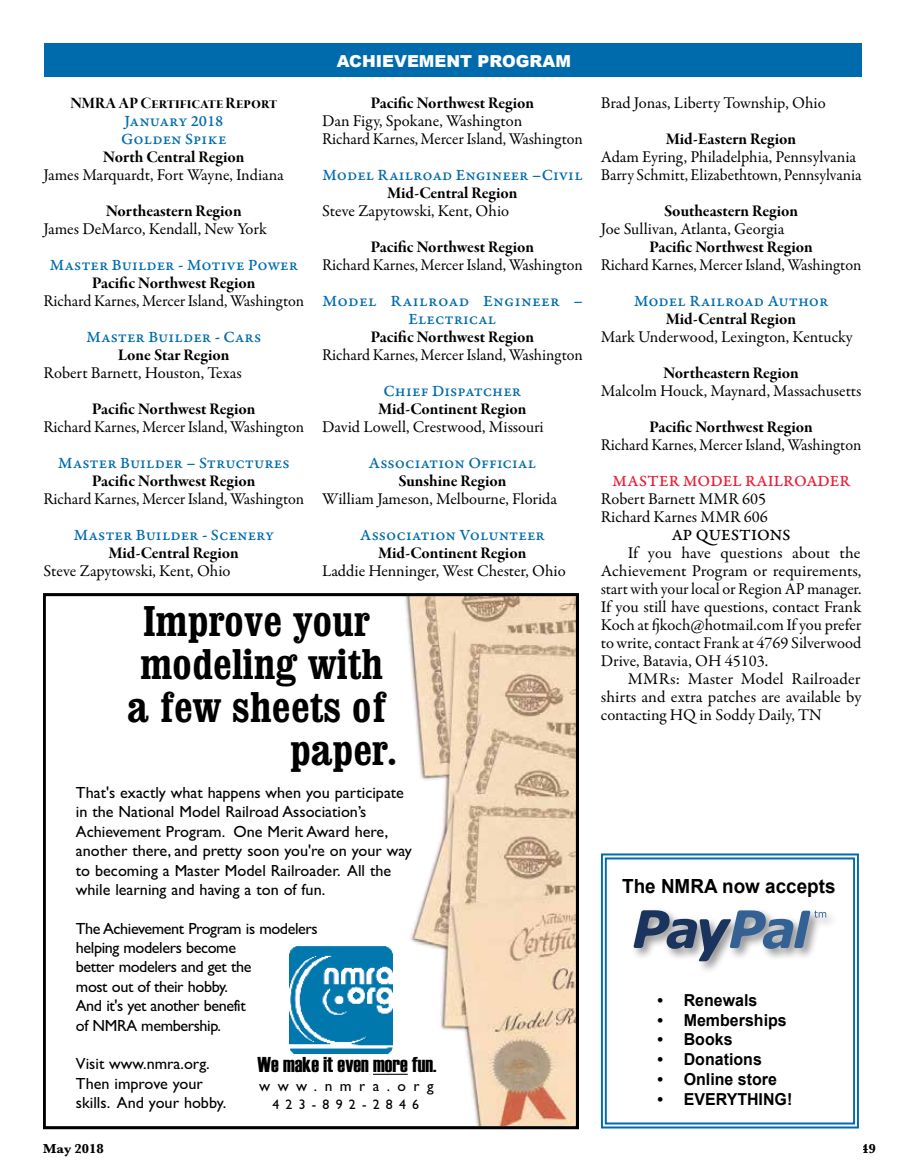
<style>
.page{position:relative;width:905px;height:1175px;background:#fff}
.page>*{position:absolute;margin:0;border:0;box-sizing:border-box;transform-origin:0 0}
.t1{font:700 condensed 43.05px "Clarendon";color:#000}
.t2{font:21.45px "Haettenschweiler";color:#000}
.t3{font:700 19.5px "Arial";color:#000}
.t4{font:16.5px/18px "Garamond Premr Pro";letter-spacing:-.005em;color:#000}
.t5{font:16.5px "Garamond Premr Pro Bd Subh";color:#000}
.t6{font:16.5px/18px "Garamond Premr Pro Med Capt";color:#006bac}
.t7{font:700 16.5px "Arial";color:#000}
.t8{font:16.5px "Garamond Premr Pro Bd Disp";letter-spacing:.01em;color:#000}
.t9{font:16.5px "Garamond Premr Pro Med Capt";letter-spacing:.01em;color:#e82037}
.t10{font:900 16.5px "Arial";color:#fff}
.t11{font:16.5px "Garamond Premr Pro Med Capt";letter-spacing:.01em;color:#000}
.t12{font:16.2px/19.4px "Gill Sans";color:#000}
.t13{font:16.2px/19.4px "Gill Sans";letter-spacing:-.025em;color:#000}
.t14{font:15.3px "Gill Sans";letter-spacing:.485em;color:#000}
.t15{font:13.8px "Gill Sans";letter-spacing:.45em;color:#000}
.t16{font:700 13.5px "Baskerville";color:#000}
</style>
<div class="page">
<div style="left:44px;top:44px;width:817px;height:33px;background:#006bac"></div>
<img style="left:403px;top:597px;width:172px;height:528px">
<img style="left:289px;top:946px;width:103px;height:107px">
<hr style="left:373px;top:1073px;width:35px;height:1px;background:#000">
<div style="left:44px;top:593px;width:535px;height:536px;border:3px solid #000"></div>
<svg style="left:601px;top:853px;width:258px;height:276px"></svg>
<div style="left:604px;top:857px;width:251px;height:267px;border:2px solid #006bac"></div>
<div style="left:631px;top:907px;width:207px;height:66px;background:#fff"></div>
<svg style="left:633px;top:910px;width:193px;height:51px"></svg>
<p class="t8" style="left:70px;top:94px;width:208px">NMRA AP Certificate Report</p>
<p class="t6" style="left:121px;top:112px;width:107px">January 2018<br>Golden Spike</p>
<p class="t5" style="left:103px;top:147px;width:143px">North Central Region</p>
<p class="t4" style="left:44px;top:166px;width:242px">James Marquardt, Fort Wayne, Indiana</p>
<p class="t5" style="left:106px;top:201px;width:137px">Northeastern Region</p>
<p class="t4" style="left:44px;top:220px;width:225px">James DeMarco, Kendall, New York</p>
<p class="t6" style="left:50px;top:256px;width:250px">Master Builder - Motive Power</p>
<p class="t5" style="left:92px;top:273px;width:165px">Pacific Northwest Region</p>
<p class="t4" style="left:44px;top:292px;width:262px">Richard Karnes, Mercer Island, Washington</p>
<p class="t6" style="left:86px;top:328px;width:177px">Master Builder - Cars</p>
<p class="t5" style="left:118px;top:345px;width:113px">Lone Star Region</p>
<p class="t4" style="left:44px;top:364px;width:200px">Robert Barnett, Houston, Texas</p>
<p class="t5" style="left:92px;top:399px;width:165px">Pacific Northwest Region</p>
<p class="t4" style="left:44px;top:418px;width:262px">Richard Karnes, Mercer Island, Washington</p>
<p class="t6" style="left:58px;top:454px;width:233px">Master Builder – Structures</p>
<p class="t5" style="left:92px;top:471px;width:165px">Pacific Northwest Region</p>
<p class="t4" style="left:44px;top:490px;width:262px">Richard Karnes, Mercer Island, Washington</p>
<p class="t6" style="left:74px;top:526px;width:202px">Master Builder - Scenery</p>
<p class="t5" style="left:109px;top:543px;width:131px">Mid-Central Region</p>
<p class="t4" style="left:44px;top:562px;width:188px">Steve Zapytowski, Kent, Ohio</p>
<p class="t10" style="left:337px;top:52px;width:236px">ACHIEVEMENT PROGRAM</p>
<p class="t5" style="left:371px;top:93px;width:165px">Pacific Northwest Region</p>
<p class="t4" style="left:322px;top:112px;width:262px">Dan Figy, Spokane, Washington<br>Richard Karnes, Mercer Island, Washington</p>
<p class="t6" style="left:322px;top:166px;width:262px">Model Railroad Engineer –Civil</p>
<p class="t5" style="left:387px;top:183px;width:131px">Mid-Central Region</p>
<p class="t4" style="left:322px;top:202px;width:188px">Steve Zapytowski, Kent, Ohio</p>
<p class="t5" style="left:371px;top:237px;width:165px">Pacific Northwest Region</p>
<p class="t4" style="left:322px;top:256px;width:262px">Richard Karnes, Mercer Island, Washington</p>
<p class="t6" style="left:322px;top:292px;width:262px;text-align:center">Model Railroad Engineer –<br>Electrical</p>
<p class="t5" style="left:371px;top:327px;width:165px">Pacific Northwest Region</p>
<p class="t4" style="left:322px;top:346px;width:262px">Richard Karnes, Mercer Island, Washington</p>
<p class="t6" style="left:383px;top:382px;width:139px">Chief Dispatcher</p>
<p class="t5" style="left:378px;top:399px;width:149px">Mid-Continent Region</p>
<p class="t4" style="left:322px;top:418px;width:223px">David Lowell, Crestwood, Missouri</p>
<p class="t6" style="left:369px;top:454px;width:169px">Association Official</p>
<p class="t5" style="left:398px;top:471px;width:110px">Sunshine Region</p>
<p class="t4" style="left:322px;top:490px;width:236px">William Jameson, Melbourne, Florida</p>
<p class="t6" style="left:360px;top:526px;width:186px">Association Volunteer</p>
<p class="t5" style="left:378px;top:543px;width:149px">Mid-Continent Region</p>
<p class="t4" style="left:322px;top:562px;width:245px">Laddie Henninger, West Chester, Ohio</p>
<h1 class="t1" style="left:143px;top:594px;width:228px">Improve your</h1>
<h1 class="t1" style="left:140px;top:637px;width:244px">modeling with</h1>
<h1 class="t1" style="left:127px;top:680px;width:261px">a few sheets of</h1>
<h1 class="t1" style="left:290px;top:723px;width:109px">paper.</h1>
<p class="t12" style="left:76px;top:783px;width:337px">That's exactly what happens when you participate in the National Model Railroad Association’s Achievement Program. One Merit Award here, another there, and pretty soon you're on your way to becoming a Master Model Railroader. All the while learning and having a ton of fun.</p>
<p class="t13" style="left:76px;top:918px;width:243px">The Achievement Program is modelers helping modelers become<br>better modelers and get the<br>most out of their hobby.<br>And it's yet another benefit<br>of NMRA membership.</p>
<p class="t12" style="left:76px;top:1054px;width:152px">Visit www.nmra.org.<br>Then improve your skills. And your hobby.</p>
<h2 class="t2" style="left:258px;top:1052px;width:180px">We make it even more fun.</h2>
<p class="t14" style="left:259px;top:1077px;width:176px">www.nmra.org</p>
<p class="t15" style="left:272px;top:1096px;width:148px">423-892-2846</p>
<p class="t4" style="left:600px;top:94px;width:226px">Brad Jonas, Liberty Township, Ohio</p>
<p class="t5" style="left:666px;top:129px;width:131px">Mid-Eastern Region</p>
<p class="t4" style="left:600px;top:148px;width:262px">Adam Eyring, Philadelphia, Pennsylvania<br>Barry Schmitt, Elizabethtown, Pennsylvania</p>
<p class="t5" style="left:664px;top:201px;width:136px">Southeastern Region</p>
<p class="t4" style="left:600px;top:220px;width:185px">Joe Sullivan, Atlanta, Georgia</p>
<p class="t5" style="left:649px;top:237px;width:165px">Pacific Northwest Region</p>
<p class="t4" style="left:600px;top:256px;width:262px">Richard Karnes, Mercer Island, Washington</p>
<p class="t6" style="left:633px;top:292px;width:196px">Model Railroad Author</p>
<p class="t5" style="left:666px;top:309px;width:131px">Mid-Central Region</p>
<p class="t4" style="left:601px;top:328px;width:253px">Mark Underwood, Lexington, Kentucky</p>
<p class="t5" style="left:663px;top:363px;width:137px">Northeastern Region</p>
<p class="t4" style="left:601px;top:382px;width:262px">Malcolm Houck, Maynard, Massachusetts</p>
<p class="t5" style="left:649px;top:417px;width:165px">Pacific Northwest Region</p>
<p class="t4" style="left:600px;top:436px;width:262px">Richard Karnes, Mercer Island, Washington</p>
<p class="t9" style="left:612px;top:471px;width:239px">MASTER MODEL RAILROADER</p>
<p class="t4" style="left:600px;top:490px;width:169px">Robert Barnett MMR 605<br>Richard Karnes MMR 606</p>
<p class="t11" style="left:671px;top:525px;width:120px">AP QUESTIONS</p>
<p class="t4" style="left:600px;top:544px;width:262px;text-align:justify;text-indent:27px">If you have questions about the Achievement Program or requirements, start with your local or Region AP manager.<br>If you still have questions, contact Frank Koch at fjkoch@hotmail.com If you prefer to write, contact Frank at 4769 Silverwood Drive, Batavia, OH 45103.</p>
<p class="t4" style="left:600px;top:670px;width:262px;text-align:justify;text-indent:27px">MMRs: Master Model Railroader shirts and extra patches are available by contacting HQ in Soddy Daily, TN</p>
<p class="t3" style="left:622px;top:873px;width:215px">The NMRA now accepts</p>
<p class="t7" style="left:657px;top:989px;width:101px">• Renewals</p>
<p class="t7" style="left:657px;top:1008px;width:131px">• Memberships</p>
<p class="t7" style="left:657px;top:1028px;width:76px">• Books</p>
<p class="t7" style="left:657px;top:1048px;width:106px">• Donations</p>
<p class="t7" style="left:657px;top:1068px;width:121px">• Online store</p>
<p class="t7" style="left:657px;top:1088px;width:136px">• EVERYTHING!</p>
<p class="t16" style="left:43px;top:1139px;width:62px">May 2018</p>
<p class="t16" style="left:861px;top:1139px;width:16px">49</p>
</div>
